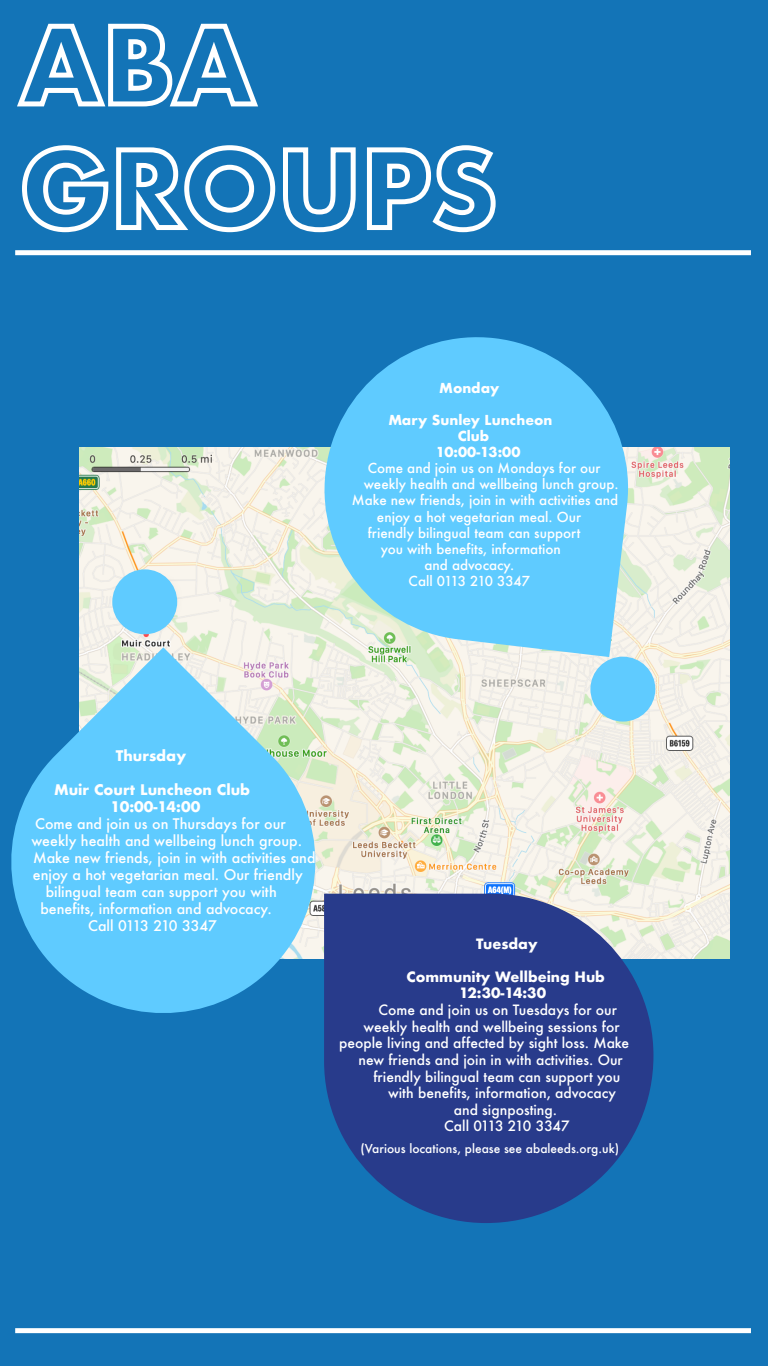
<style>
.page{position:relative;width:768px;height:1366px;background:#1374b7}
.page>*{position:absolute;margin:0;border:0;box-sizing:border-box;transform-origin:0 0}
.t1{font:500 14.2px "Futura";color:#fff}
.t2{font:700 14.2px/17.1px "Futura";color:#fff;text-align:center}
.t3{font:500 14.2px "Futura";letter-spacing:-.02em;color:#fff}
.t4{font:500 13.9px "Futura";color:#fff}
.t5{font:700 13.9px/16.6px "Futura";color:#fff;text-align:center}
.t6{font:500 13.9px "Futura";letter-spacing:-.02em;color:#fff}
.t7{font:500 13.4px "Futura";color:#fff}
.t8{font:700 13.4px "Futura";color:#fff}
.t9{font:500 13.4px "Futura";letter-spacing:-.02em;color:#fff}
.t10{font:500 12px "Futura";color:#fff}
</style>
<div class="page">
<img style="left:79px;top:448px;width:650px;height:510px">
<svg style="left:316px;top:337px;width:321px;height:320px;fill:#5fcbff"></svg>
<svg style="left:11px;top:647px;width:319px;height:366px;fill:#5fcbff"></svg>
<svg style="left:324px;top:894px;width:329px;height:329px;fill:#283b8b"></svg>
<div style="left:112px;top:569px;width:65px;height:65px;background:#5fcbff;border-radius:50%"></div>
<div style="left:590px;top:657px;width:65px;height:65px;background:#5fcbff;border-radius:50%"></div>
<div style="left:15px;top:250px;width:736px;height:5px;background:#fff"></div>
<div style="left:15px;top:1328px;width:736px;height:5px;background:#fff"></div>
<svg style="left:15px;top:23px;width:493px;height:233px"></svg>
<p class="t8" style="left:439px;top:378px;width:62px">Monday</p>
<p class="t8" style="left:388px;top:410px;width:165px">Mary Sunley Luncheon</p>
<p class="t8" style="left:458px;top:426px;width:33px">Club</p>
<p class="t8" style="left:436px;top:442px;width:86px">10:00-13:00</p>
<p class="t7" style="left:368px;top:459px;width:234px">Come and join us on Mondays for our</p>
<p class="t7" style="left:364px;top:475px;width:257px">weekly health and wellbeing lunch group.</p>
<p class="t7" style="left:352px;top:491px;width:268px">Make new friends, join in with activities and</p>
<p class="t7" style="left:377px;top:507px;width:206px">enjoy a hot vegetarian meal. Our</p>
<p class="t7" style="left:368px;top:524px;width:214px">friendly bilingual team can support</p>
<p class="t7" style="left:381px;top:540px;width:182px">you with benefits, information</p>
<p class="t7" style="left:425px;top:556px;width:91px">and advocacy.</p>
<p class="t9" style="left:409px;top:572px;width:123px">Call 0113 210 3347</p>
<p class="t2" style="left:116px;top:747px;width:72px">Thursday</p>
<p class="t2" style="left:54px;top:781px;width:198px">Muir Court Luncheon Club<br>10:00-14:00</p>
<p class="t1" style="left:35px;top:814px;width:252px">Come and join us on Thursdays for our</p>
<p class="t1" style="left:31px;top:831px;width:272px">weekly health and wellbeing lunch group.</p>
<p class="t1" style="left:33px;top:848px;width:284px">Make new friends, join in with activities and</p>
<p class="t1" style="left:33px;top:865px;width:271px">enjoy a hot vegetarian meal. Our friendly</p>
<p class="t1" style="left:46px;top:882px;width:233px">bilingual team can support you with</p>
<p class="t1" style="left:40px;top:899px;width:233px">benefits, information and advocacy.</p>
<p class="t3" style="left:88px;top:916px;width:130px">Call 0113 210 3347</p>
<p class="t5" style="left:476px;top:935px;width:63px">Tuesday</p>
<p class="t5" style="left:407px;top:968px;width:200px">Community Wellbeing Hub<br>12:30-14:30</p>
<p class="t4" style="left:378px;top:1000px;width:240px">Come and join us on Tuesdays for our</p>
<p class="t4" style="left:364px;top:1017px;width:257px">weekly health and wellbeing sessions for</p>
<p class="t4" style="left:339px;top:1034px;width:292px">people living and affected by sight loss. Make</p>
<p class="t4" style="left:358px;top:1050px;width:266px">new friends and join in with activities. Our</p>
<p class="t4" style="left:373px;top:1067px;width:248px">friendly bilingual team can support you</p>
<p class="t4" style="left:388px;top:1084px;width:229px">with benefits, information, advocacy</p>
<p class="t4" style="left:454px;top:1100px;width:105px">and signposting.</p>
<p class="t6" style="left:444px;top:1117px;width:127px">Call 0113 210 3347</p>
<p class="t10" style="left:360px;top:1140px;width:260px">(Various locations, please see abaleeds.org.uk)</p>
</div>
